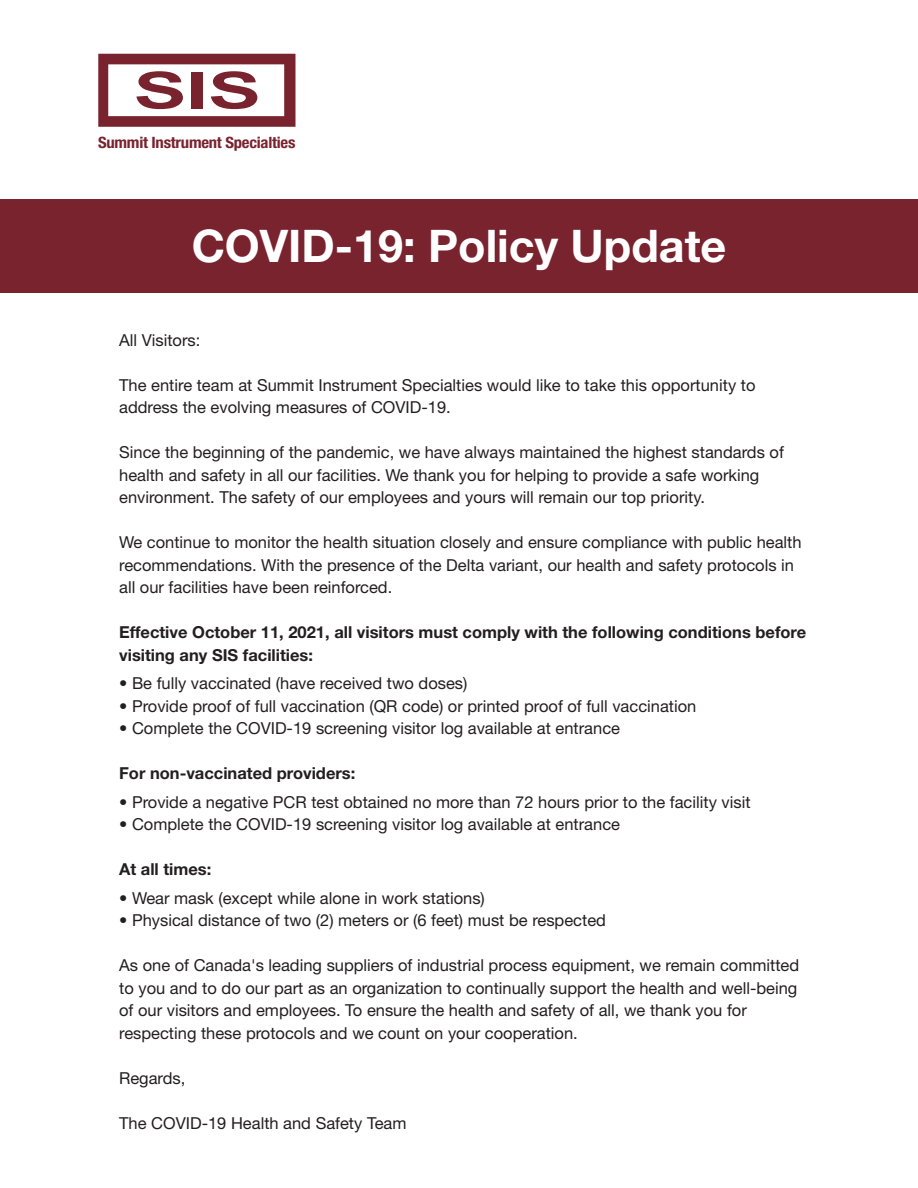
<style>
.page{position:relative;width:918px;height:1188px;background:#fff}
.page>*{position:absolute;margin:0;border:0;box-sizing:border-box;transform-origin:0 0}
.t1{font:700 45px "Helvetica Neue LT Std";color:#fff}
.t2{font:16.5px/22.5px "Helvetica Neue LT Std";color:#231f20}
.t3{font:700 16.5px/22.5px "Helvetica Neue LT Std";color:#231f20}
.t4{font:700 condensed 15.6px "Helvetica Neue LT Std";letter-spacing:-.015em;color:#79232f;scale:1.07 1}
</style>
<div class="page">
<svg style="left:98px;top:54px;width:198px;height:73px"></svg>
<div style="left:0;top:199px;width:918px;height:94px;background:#79232f"></div>
<p class="t4" style="left:98px;top:133px;width:186px">Summit Instrument Specialties</p>
<h1 class="t1" style="left:192px;top:219px;width:536px">COVID-19: Policy Update</h1>
<p class="t2" style="left:119px;top:328px;width:83px">All Visitors:</p>
<p class="t2" style="left:119px;top:373px;width:638px">The entire team at Summit Instrument Specialties would like to take this opportunity to address the evolving measures of COVID-19.</p>
<p class="t2" style="left:119px;top:441px;width:666px">Since the beginning of the pandemic, we have always maintained the highest standards of health and safety in all our facilities. We thank you for helping to provide a safe working environment. The safety of our employees and yours will remain our top priority.</p>
<p class="t2" style="left:119px;top:531px;width:684px">We continue to monitor the health situation closely and ensure compliance with public health recommendations. With the presence of the Delta variant, our health and safety protocols in all our facilities have been reinforced.</p>
<p class="t3" style="left:119px;top:621px;width:689px">Effective October 11, 2021, all visitors must comply with the following conditions before visiting any SIS facilities:</p>
<p class="t2" style="left:119px;top:672px;width:350px">• Be fully vaccinated (have received two doses)</p>
<p class="t2" style="left:119px;top:694px;width:579px">• Provide proof of full vaccination (QR code) or printed proof of full vaccination</p>
<p class="t2" style="left:119px;top:717px;width:502px">• Complete the COVID-19 screening visitor log available at entrance</p>
<p class="t3" style="left:119px;top:762px;width:238px">For non-vaccinated providers:</p>
<p class="t2" style="left:119px;top:790px;width:633px">• Provide a negative PCR test obtained no more than 72 hours prior to the facility visit</p>
<p class="t2" style="left:119px;top:813px;width:502px">• Complete the COVID-19 screening visitor log available at entrance</p>
<p class="t3" style="left:119px;top:858px;width:94px">At all times:</p>
<p class="t2" style="left:119px;top:886px;width:367px">• Wear mask (except while alone in work stations)</p>
<p class="t2" style="left:119px;top:909px;width:488px">• Physical distance of two (2) meters or (6 feet) must be respected</p>
<p class="t2" style="left:119px;top:954px;width:682px">As one of Canada's leading suppliers of industrial process equipment, we remain committed to you and to do our part as an organization to continually support the health and well-being of our visitors and employees. To ensure the health and safety of all, we thank you for respecting these protocols and we count on your cooperation.</p>
<p class="t2" style="left:119px;top:1066px;width:68px">Regards,</p>
<p class="t2" style="left:119px;top:1111px;width:289px">The COVID-19 Health and Safety Team</p>
</div>
